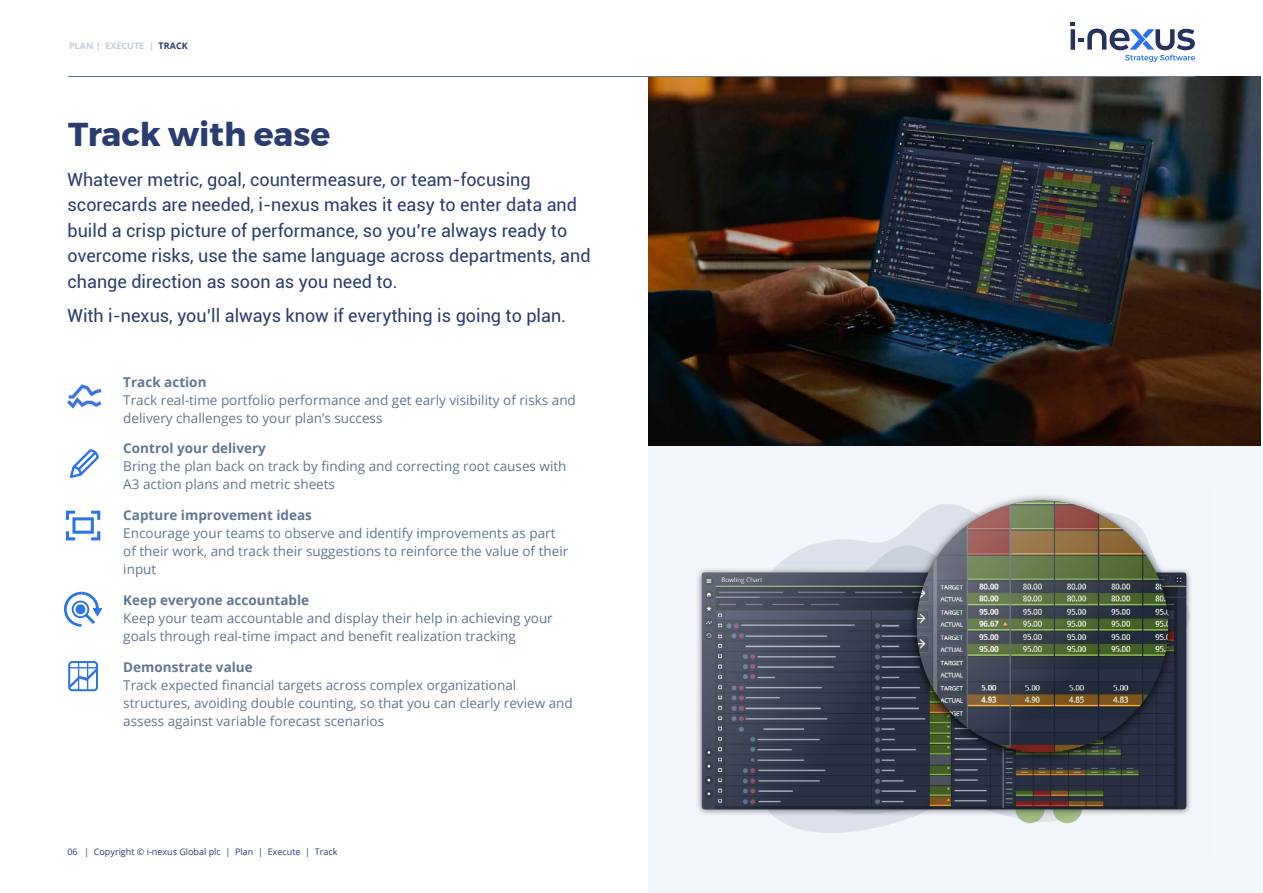
<style>
.page{position:relative;width:1263px;height:893px;background:#fff}
.page>*{position:absolute;margin:0;border:0;box-sizing:border-box;transform-origin:0 0}
.t1{font:700 33px "Montserrat";color:#2b3d70}
.t2{font:18px/25.5px "Roboto";color:#2b3d70}
.t3{font:13.5px/18px "Open Sans";color:#627792}
.t4{font:700 13.5px "Open Sans";color:#627792}
.t5{font:9px "Open Sans";color:#2b3d70}
.t6{font:700 9px "Open Sans";color:#c4cade}
.s1{color:#2b3d70}
</style>
<div class="page">
<img style="left:648px;top:77px;width:613px;height:369px">
<div style="left:648px;top:446px;width:615px;height:447px;background:#f3f6fa"></div>
<hr style="left:68px;top:76px;width:1127px;height:1px;background:#627792">
<svg style="left:68px;top:661px;width:30px;height:30px"></svg>
<svg style="left:67px;top:384px;width:34px;height:25px"></svg>
<svg style="left:70px;top:449px;width:29px;height:29px"></svg>
<svg style="left:66px;top:511px;width:34px;height:29px"></svg>
<svg style="left:64px;top:592px;width:38px;height:35px"></svg>
<div style="left:76px;top:604px;width:9px;height:10px;background:#2c73e6;border-radius:50%"></div>
<img style="left:697px;top:495px;width:494px;height:338px">
<svg style="left:1070px;top:22px;width:125px;height:40px"></svg>
<p class="t6" style="left:69px;top:39px;width:120px">PLAN | EXECUTE | <span class="s1">TRACK</span></p>
<h1 class="t1" style="left:68px;top:108px;width:264px">Track with ease</h1>
<p class="t2" style="left:68px;top:166px;width:525px">Whatever metric, goal, countermeasure, or team-focusing scorecards are needed, i-nexus makes it easy to enter data and build a crisp picture of performance, so you’re always ready to overcome risks, use the same language across departments, and change direction as soon as you need to.</p>
<h2 class="t2" style="left:68px;top:302px;width:500px">With i-nexus, you’ll always know if everything is going to plan.</h2>
<p class="t4" style="left:123px;top:372px;width:85px">Track action</p>
<p class="t3" style="left:123px;top:390px;width:454px">Track real-time portfolio performance and get early visibility of risks and delivery challenges to your plan’s success</p>
<p class="t4" style="left:123px;top:439px;width:144px">Control your delivery</p>
<p class="t3" style="left:123px;top:457px;width:445px">Bring the plan back on track by finding and correcting root causes with<br>A3 action plans and metric sheets</p>
<p class="t4" style="left:123px;top:506px;width:190px">Capture improvement ideas</p>
<p class="t3" style="left:123px;top:524px;width:446px">Encourage your teams to observe and identify improvements as part of their work, and track their suggestions to reinforce the value of their input</p>
<p class="t4" style="left:123px;top:590px;width:187px">Keep everyone accountable</p>
<p class="t3" style="left:123px;top:608px;width:431px">Keep your team accountable and display their help in achieving your goals through real-time impact and benefit realization tracking</p>
<p class="t4" style="left:123px;top:657px;width:131px">Demonstrate value</p>
<p class="t3" style="left:123px;top:675px;width:451px">Track expected financial targets across complex organizational structures, avoiding double counting, so that you can clearly review and assess against variable forecast scenarios</p>
<p class="t5" style="left:68px;top:846px;width:272px">06 | Copyright © i-nexus Global plc | Plan | Execute | Track</p>
</div>
